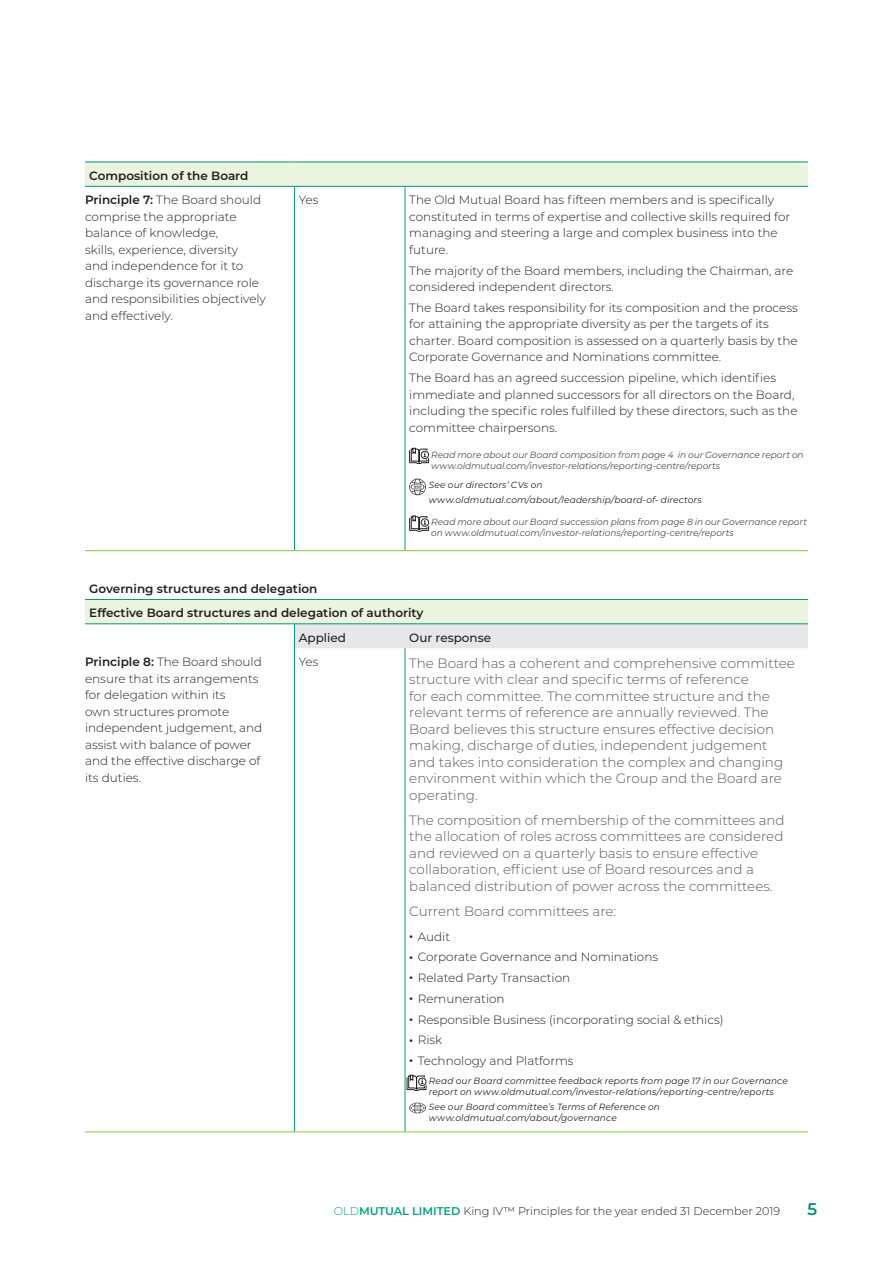
<style>
.page{position:relative;width:893px;height:1263px;background:#fff}
.page>*{position:absolute;margin:0;border:0;box-sizing:border-box;transform-origin:0 0}
.t1{font:500 16.65px "Montserrat";color:#009676}
.t2{font:300 13.5px/16.5px "Montserrat";color:#57585a}
.t3{font:300 12px/16.5px "Montserrat";color:#231f20}
.t4{font:600 12px/24.3px "Montserrat";color:#231f20}
.t5{font:500 12px "Montserrat";color:#231f20}
.t6{font:300 11.25px "Montserrat";color:#231f20}
.t7{font:italic 9px/10.8px "Montserrat";letter-spacing:.015em;color:#231f20}
.t8{font:italic 9px/10.8px "Montserrat";letter-spacing:-.005em;color:#4b4c4d}
.s1{font-weight:300}
.s2{font-weight:600}
.s3{color:#00a181}
.s4{font-weight:600;color:#00a181}
</style>
<div class="page">
<svg style="left:85px;top:163px;width:723px;height:460px"></svg>
<hr style="left:294px;top:187px;width:1px;height:363px;background:#00a181">
<hr style="left:405px;top:187px;width:1px;height:363px;background:#00a181">
<hr style="left:294px;top:648px;width:1px;height:484px;background:#00a181">
<hr style="left:405px;top:648px;width:1px;height:484px;background:#00a181">
<hr style="left:85px;top:599px;width:209px;height:1px;background:#009676">
<hr style="left:294px;top:599px;width:111px;height:1px;background:#009676">
<hr style="left:405px;top:599px;width:403px;height:1px;background:#009676">
<div style="left:294px;top:624px;width:514px;height:24px;background:#e6e7e9"></div>
<hr style="left:85px;top:623px;width:209px;height:1px;background:#009676">
<hr style="left:294px;top:623px;width:111px;height:1px;background:#009676">
<hr style="left:405px;top:623px;width:403px;height:1px;background:#009676">
<hr style="left:85px;top:550px;width:209px;height:1px;background:#8bc63e">
<hr style="left:294px;top:550px;width:111px;height:1px;background:#8bc63e">
<hr style="left:405px;top:550px;width:403px;height:1px;background:#8bc63e">
<hr style="left:85px;top:1131px;width:209px;height:1px;background:#8bc63e">
<hr style="left:294px;top:1131px;width:111px;height:1px;background:#8bc63e">
<hr style="left:405px;top:1131px;width:403px;height:1px;background:#8bc63e">
<hr style="left:85px;top:186px;width:209px;height:1px;background:#009676">
<hr style="left:294px;top:186px;width:111px;height:1px;background:#009676">
<hr style="left:405px;top:186px;width:403px;height:1px;background:#009676">
<hr style="left:85px;top:162px;width:209px;height:1px;background:#009676">
<hr style="left:294px;top:162px;width:111px;height:1px;background:#009676">
<hr style="left:405px;top:162px;width:403px;height:1px;background:#009676">
<svg style="left:409px;top:448px;width:20px;height:17px"></svg>
<svg style="left:409px;top:478px;width:17px;height:17px"></svg>
<svg style="left:409px;top:515px;width:20px;height:17px"></svg>
<svg style="left:409px;top:1102px;width:17px;height:11px"></svg>
<svg style="left:406px;top:1074px;width:21px;height:17px"></svg>
<p class="t4" style="left:85px;top:163px;width:178px;text-indent:4px">Composition of the Board<br>Principle 7: <span class="s1">The Board should</span></p>
<p class="t3" style="left:85px;top:208px;width:182px">comprise the appropriate balance of knowledge,<br>skills, experience, diversity<br>and independence for it to discharge its governance role and responsibilities objectively and effectively.</p>
<p class="t3" style="left:299px;top:191px;width:21px">Yes</p>
<p class="t3" style="left:409px;top:191px;width:382px">The Old Mutual Board has fifteen members and is specifically constituted in terms of expertise and collective skills required for managing and steering a large and complex business into the future.</p>
<p class="t3" style="left:409px;top:262px;width:386px">The majority of the Board members, including the Chairman, are considered independent directors.</p>
<p class="t3" style="left:409px;top:299px;width:390px">The Board takes responsibility for its composition and the process for attaining the appropriate diversity as per the targets of its charter. Board composition is assessed on a quarterly basis by the Corporate Governance and Nominations committee.</p>
<p class="t3" style="left:409px;top:369px;width:390px">The Board has an agreed succession pipeline, which identifies immediate and planned successors for all directors on the Board, including the specific roles fulfilled by these directors, such as the committee chairpersons.</p>
<p class="t8" style="left:431px;top:449px;width:374px">Read more about our Board composition from page 4 in our Governance report on www.oldmutual.com/investor-relations/reporting-centre/reports</p>
<p class="t7" style="left:429px;top:477px;width:275px;line-height:15px">See our directors’ CVs on www.oldmutual.com/about/leadership/board-of- directors</p>
<p class="t8" style="left:431px;top:517px;width:377px">Read more about our Board succession plans from page 8 in our Governance report on www.oldmutual.com/investor-relations/reporting-centre/reports</p>
<p class="t4" style="left:89px;top:576px;width:336px">Governing structures and delegation<br>Effective Board structures and delegation of authority</p>
<p class="t5" style="left:299px;top:629px;width:49px">Applied</p>
<p class="t5" style="left:409px;top:629px;width:83px">Our response</p>
<p class="t3" style="left:85px;top:653px;width:179px"><span class="s2">Principle 8:</span> The Board should ensure that its arrangements for delegation within its<br>own structures promote independent judgement, and assist with balance of power and the effective discharge of its duties.</p>
<p class="t3" style="left:299px;top:653px;width:21px">Yes</p>
<p class="t2" style="left:409px;top:654px;width:387px">The Board has a coherent and comprehensive committee structure with clear and specific terms of reference<br>for each committee. The committee structure and the relevant terms of reference are annually reviewed. The Board believes this structure ensures effective decision making, discharge of duties, independent judgement and takes into consideration the complex and changing environment within which the Group and the Board are operating.</p>
<p class="t2" style="left:409px;top:811px;width:377px">The composition of membership of the committees and the allocation of roles across committees are considered and reviewed on a quarterly basis to ensure effective collaboration, efficient use of Board resources and a balanced distribution of power across the committees.</p>
<p class="t2" style="left:409px;top:902px;width:208px">Current Board committees are:</p>
<p class="t3" style="left:409px;top:928px;width:42px"><span class="s2">•</span> Audit</p>
<p class="t3" style="left:409px;top:948px;width:250px"><span class="s2">•</span> Corporate Governance and Nominations</p>
<p class="t3" style="left:409px;top:969px;width:162px"><span class="s2">•</span> Related Party Transaction</p>
<p class="t3" style="left:409px;top:990px;width:97px"><span class="s2">•</span> Remuneration</p>
<p class="t3" style="left:409px;top:1011px;width:316px"><span class="s2">•</span> Responsible Business (incorporating social &amp; ethics)</p>
<p class="t3" style="left:409px;top:1031px;width:35px"><span class="s2">•</span> Risk</p>
<p class="t3" style="left:409px;top:1052px;width:166px"><span class="s2">•</span> Technology and Platforms</p>
<p class="t7" style="left:429px;top:1075px;width:361px">Read our Board committee feedback reports from page 17 in our Governance report on www.oldmutual.com/investor-relations/reporting-centre/reports</p>
<p class="t7" style="left:429px;top:1101px;width:233px">See our Board committee’s Terms of Reference on www.oldmutual.com/about/governance</p>
<p class="t6" style="left:334px;top:1203px;width:448px"><span class="s3">OLD</span><span class="s4">MUTUAL LIMITED</span> King IV™ Principles for the year ended 31 December 2019</p>
<h1 class="t1" style="left:807px;top:1198px;width:11px">5</h1>
</div>
